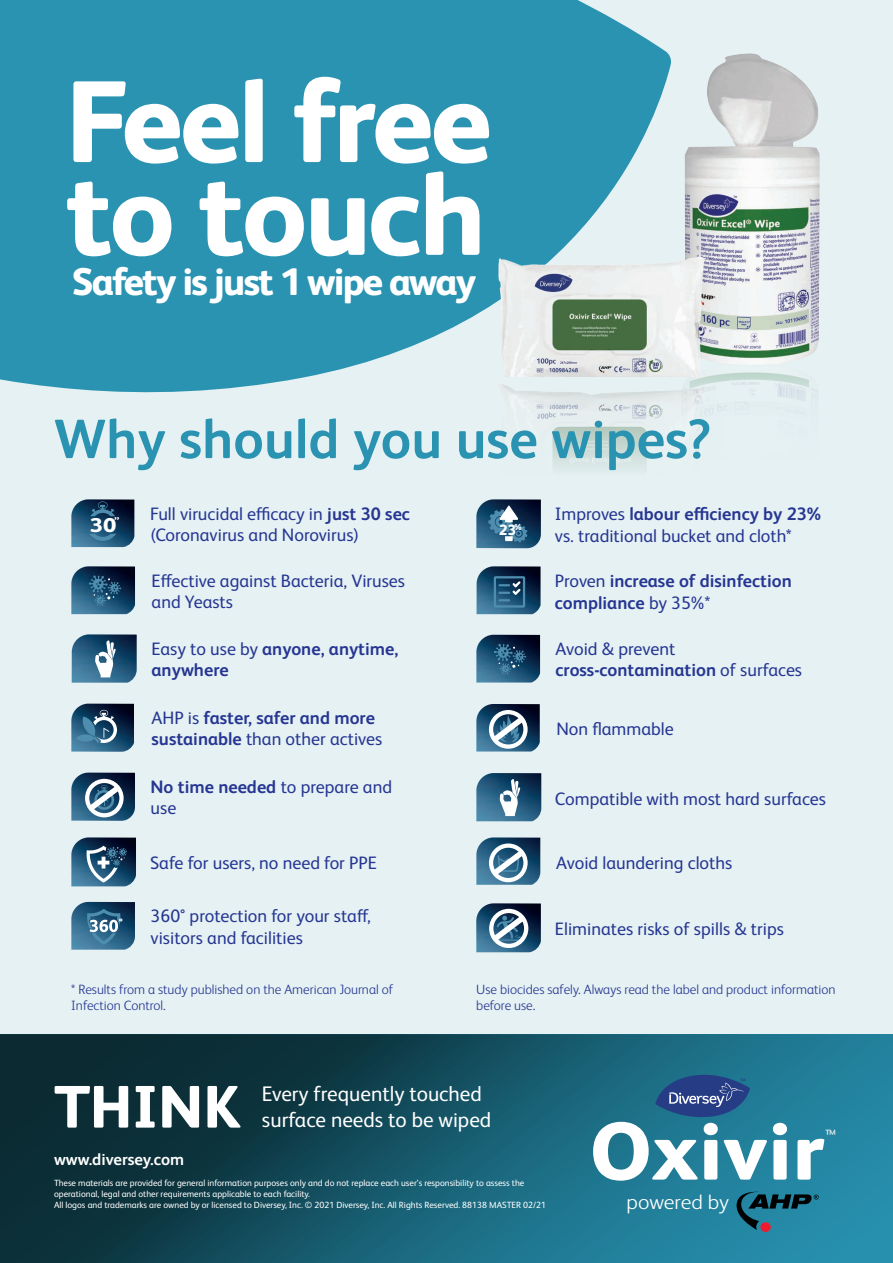
<style>
.page{position:relative;width:893px;height:1263px;background:#fff}
.page>*{position:absolute;margin:0;border:0;box-sizing:border-box;transform-origin:0 0}
.t1{font:800 116.25px/92.7px "FS Albert Pro";letter-spacing:-.025em;color:#fff}
.t2{font:800 81.6px "FS Albert";color:#fff;scale:1.07 1}
.t3{font:800 60px "FS Albert Pro";color:#fff}
.t4{font:700 55.5px "FS Albert Pro";color:#2a93b1}
.t5{font:800 38.4px "FS Albert Pro";letter-spacing:-.05em;color:#fff}
.t6{font:21.15px/25.3px "FS Albert Pro";color:#fff}
.t7{font:300 20.4px "FS Albert";letter-spacing:-.005em;color:#fff;scale:1.07 1}
.t8{font:800 19.8px "FS Albert Pro";color:#fff;scale:1.18 1}
.t9{font:18px/21.6px "FS Albert Pro";color:#263692}
.t10{font:700 18px/21.6px "FS Albert Pro";color:#263692}
.t11{font:17.85px "FS Albert";color:#f0f1f0;scale:1.07 1}
.t12{font:700 16.5px "FS Albert Pro";color:#fff}
.t13{font:800 14.7px "FS Albert Pro";color:#fff}
.t14{font:300 13.5px/16.2px "FS Albert Pro";color:#263692}
.t15{font:800 10.5px "FS Albert Pro";color:#fff}
.t16{font:9px/10.8px "FS Albert Pro";color:#fff}
.s1{font-weight:700}
.s2{font-weight:400}
</style>
<div class="page">
<div style="left:0;top:0;width:893px;height:1215px;background:#e5f1f3"></div>
<svg style="left:0;top:1034px;width:893px;height:229px;background:#16586a"></svg>
<img style="left:476px;top:517px;width:65px;height:31px">
<img style="left:476px;top:500px;width:12px;height:17px">
<img style="left:527px;top:523px;width:14px;height:11px">
<svg style="left:488px;top:499px;width:39px;height:43px"></svg>
<img style="left:71px;top:837px;width:65px;height:49px">
<svg style="left:85px;top:846px;width:42px;height:37px;background:#4a708b"></svg>
<img style="left:84px;top:500px;width:50px;height:47px">
<img style="left:71px;top:500px;width:13px;height:47px">
<svg style="left:123px;top:536px;width:11px;height:11px"></svg>
<img style="left:115px;top:499px;width:19px;height:1px">
<svg style="left:83px;top:499px;width:32px;height:17px"></svg>
<svg style="left:89px;top:534px;width:27px;height:7px"></svg>
<img style="left:71px;top:773px;width:64px;height:48px">
<svg style="left:85px;top:779px;width:39px;height:38px"></svg>
<div style="left:760px;top:1222px;width:11px;height:10px;background:#ee1b2c;border-radius:50%"></div>
<svg style="left:734px;top:1192px;width:85px;height:38px;background:#1f657b"></svg>
<svg style="left:655px;top:1075px;width:95px;height:46px;background:#305a8f"></svg>
<svg style="left:0;top:0;width:671px;height:393px;background:#3a9bb6"></svg>
<img style="left:84px;top:634px;width:5px;height:49px">
<img style="left:72px;top:652px;width:12px;height:31px">
<img style="left:72px;top:635px;width:13px;height:17px">
<img style="left:89px;top:634px;width:48px;height:49px">
<svg style="left:95px;top:640px;width:21px;height:37px"></svg>
<img style="left:489px;top:837px;width:51px;height:6px">
<img style="left:476px;top:838px;width:13px;height:47px">
<img style="left:532px;top:838px;width:8px;height:5px">
<svg style="left:489px;top:843px;width:51px;height:42px;background:#668aa2"></svg>
<img style="left:488px;top:773px;width:6px;height:48px">
<img style="left:476px;top:791px;width:13px;height:30px">
<img style="left:476px;top:774px;width:13px;height:17px">
<img style="left:494px;top:773px;width:47px;height:48px">
<svg style="left:500px;top:779px;width:21px;height:37px"></svg>
<img style="left:476px;top:903px;width:65px;height:49px">
<svg style="left:489px;top:909px;width:39px;height:39px;background:#7c97ab"></svg>
<img style="left:71px;top:902px;width:64px;height:48px">
<svg style="left:87px;top:909px;width:34px;height:36px"></svg>
<img style="left:71px;top:704px;width:63px;height:48px">
<svg style="left:76px;top:704px;width:41px;height:39px;background:#3e6481"></svg>
<img style="left:489px;top:636px;width:51px;height:46px">
<img style="left:476px;top:652px;width:13px;height:30px">
<img style="left:476px;top:635px;width:13px;height:17px">
<img style="left:489px;top:635px;width:51px;height:1px">
<svg style="left:494px;top:644px;width:46px;height:38px;background:#224e6f"></svg>
<img style="left:476px;top:580px;width:1px;height:34px">
<img style="left:477px;top:566px;width:64px;height:48px">
<svg style="left:494px;top:576px;width:31px;height:32px"></svg>
<img style="left:476px;top:704px;width:13px;height:47px">
<svg style="left:489px;top:704px;width:51px;height:47px;background:#557087"></svg>
<img style="left:84px;top:567px;width:51px;height:47px">
<img style="left:71px;top:584px;width:13px;height:30px">
<img style="left:71px;top:567px;width:13px;height:17px">
<img style="left:84px;top:566px;width:51px;height:1px">
<svg style="left:89px;top:575px;width:46px;height:39px;background:#224e6f"></svg>
<img style="left:497px;top:383px;width:184px;height:140px">
<img style="left:681px;top:372px;width:137px;height:76px">
<img style="left:685px;top:53px;width:135px;height:312px">
<img style="left:497px;top:239px;width:208px;height:138px">
<h1 class="t1" style="left:65px;top:67px;width:428px">Feel free to touch</h1>
<h3 class="t5" style="left:72px;top:251px;width:406px">Safety is just 1 wipe away</h3>
<h3 class="t4" style="left:54px;top:400px;width:659px">Why should you use wipes?</h3>
<p class="t8" style="left:90px;top:509px;width:27px">30<sup>”</sup></p>
<p class="t15" style="left:119px;top:913px;width:5px">º</p>
<p class="t9" style="left:150px;top:501px;width:261px">Full virucidal efficacy in <span class="s1">just 30 sec </span>(Coronavirus and Norovirus)</p>
<p class="t9" style="left:152px;top:568px;width:255px">Effective against Bacteria, Viruses and Yeasts</p>
<p class="t10" style="left:152px;top:637px;width:248px"><span class="s2">Easy to use by</span> anyone, anytime, anywhere</p>
<p class="t10" style="left:152px;top:706px;width:232px"><span class="s2">AHP is</span> faster, safer and more sustainable <span class="s2">than other actives</span></p>
<p class="t9" style="left:151px;top:774px;width:243px"><span class="s1">No time needed</span> to prepare and use</p>
<p class="t9" style="left:150px;top:851px;width:228px">Safe for users, no need for PPE</p>
<p class="t9" style="left:151px;top:904px;width:222px">360° protection for your staff, visitors and facilities</p>
<p class="t13" style="left:499px;top:518px;width:24px">23<sup>%</sup></p>
<p class="t9" style="left:555px;top:502px;width:268px">Improves <span class="s1">labour efficiency by 23% </span>vs. traditional bucket and cloth*</p>
<p class="t10" style="left:555px;top:569px;width:238px"><span class="s2">Proven</span> increase of disinfection compliance <span class="s2">by 35%*</span></p>
<p class="t9" style="left:556px;top:636px;width:248px">Avoid &amp; prevent <span class="s1">cross-contamination</span> of surfaces</p>
<p class="t9" style="left:556px;top:716px;width:119px">Non flammable</p>
<p class="t9" style="left:555px;top:786px;width:273px">Compatible with most hard surfaces</p>
<p class="t9" style="left:556px;top:851px;width:178px">Avoid laundering cloths</p>
<p class="t9" style="left:555px;top:916px;width:231px">Eliminates risks of spills &amp; trips</p>
<p class="t14" style="left:71px;top:980px;width:324px">* Results from a study published on the American Journal of<br>Infection Control.</p>
<p class="t14" style="left:476px;top:980px;width:361px">Use biocides safely. Always read the label and product information before use.</p>
<h3 class="t3" style="left:54px;top:1060px;width:189px">THINK</h3>
<p class="t6" style="left:262px;top:1080px;width:231px">Every frequently touched surface needs to be wiped</p>
<p class="t12" style="left:54px;top:1147px;width:132px">www.diversey.com</p>
<p class="t16" style="left:54px;top:1177px;width:494px">These materials are provided for general information purposes only and do not replace each user’s responsibility to assess the operational, legal and other requirements applicable to each facility.<br>All logos and trademarks are owned by or licensed to Diversey, Inc. © 2021 Diversey, Inc. All Rights Reserved. 88138 MASTER 02/21</p>
<h2 class="t2" style="left:590px;top:1092px;width:221px">Oxivir</h2>
<p class="t7" style="left:627px;top:1188px;width:97px">powered by</p>
<p class="t11" style="left:824px;top:1124px;width:13px">™</p>
</div>
